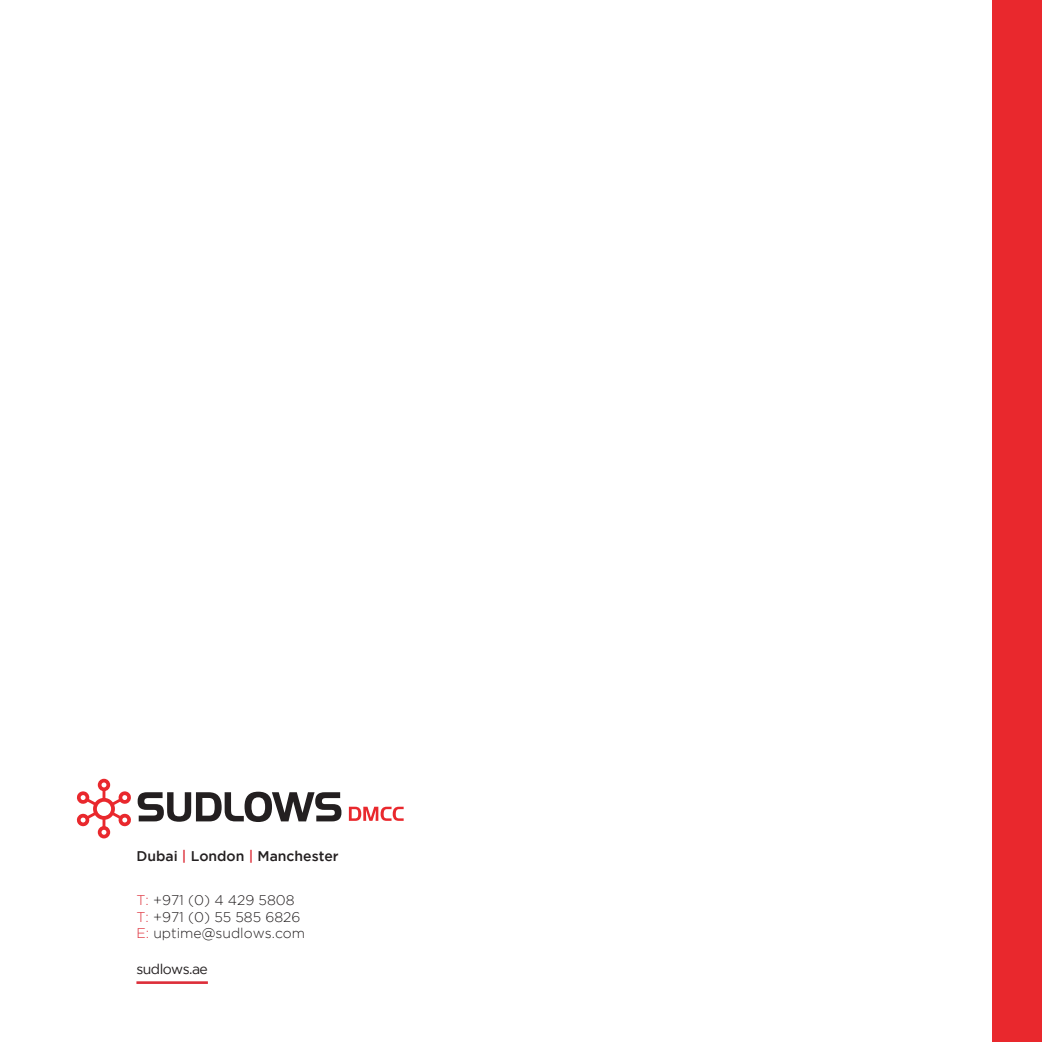
<style>
.page{position:relative;width:1042px;height:1042px;background:#fff}
.page>*{position:absolute;margin:0;border:0;box-sizing:border-box;transform-origin:0 0}
.t1{font:300 14px "Gotham";color:#231f20}
.t2{font:500 14px "Gotham";color:#231f20}
.t3{font:14px "Gotham";letter-spacing:-.04em;color:#231f20}
.s1{color:#dd2e39}
</style>
<div class="page">
<svg style="left:77px;top:779px;width:54px;height:59px"></svg>
<svg style="left:138px;top:791px;width:203px;height:31px"></svg>
<svg style="left:349px;top:807px;width:55px;height:14px"></svg>
<hr style="left:136px;top:981px;width:72px;height:3px;background:#dd2e39">
<div style="left:992px;top:0;width:50px;height:1042px;background:#e9282d"></div>
<p class="t2" style="left:136px;top:848px;width:204px">Dubai <span class="s1">|</span> London <span class="s1">|</span> Manchester</p>
<p class="t1" style="left:136px;top:892px;width:160px"><span class="s1">T:</span> +971 (0) 4 429 5808</p>
<p class="t1" style="left:136px;top:909px;width:166px"><span class="s1">T:</span> +971 (0) 55 585 6826</p>
<p class="t1" style="left:136px;top:926px;width:170px"><span class="s1">E:</span> uptime@sudlows.com</p>
<p class="t3" style="left:136px;top:961px;width:73px">sudlows.ae</p>
</div>
